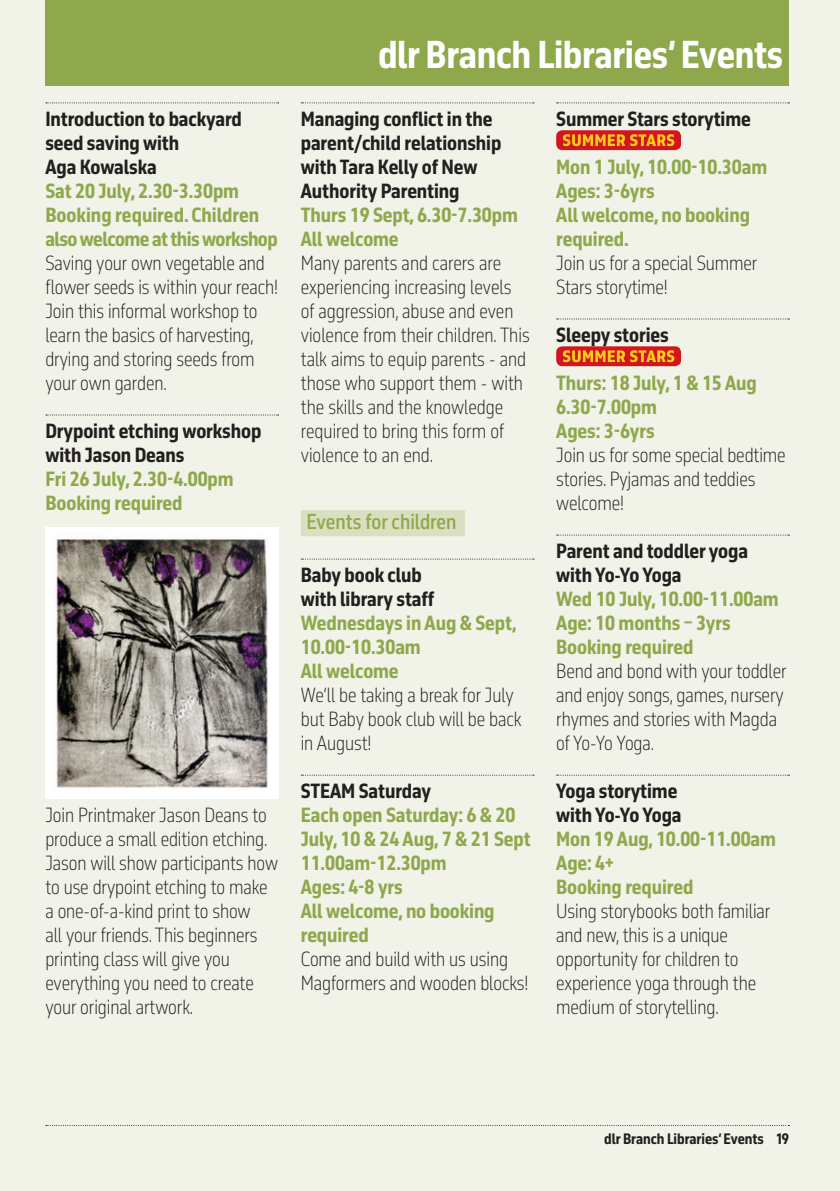
<style>
.page{position:relative;width:840px;height:1191px;background:#fff}
.page>*{position:absolute;margin:0;border:0;box-sizing:border-box;transform-origin:0 0}
.Section_Head{font:36px "November Cond Pro Hea";letter-spacing:-.01em;color:#fff}
.A_Head_BRANCHES_3{font:500 20px "November Cond Pro";color:#8fa84c}
.text{font:300 expanded 19px/24px "November Cond Pro";letter-spacing:-.005em;color:#231f20}
.Bold_Text_BRANCHES{font:19px/24px "November Cond Pro Hea";letter-spacing:-.005em;color:#8fa84c}
.Bold_Text_rule_above{font:19px/24px "November Cond Pro Hea";letter-spacing:-.005em;color:#231f20}
.text-2{font:14px "November Cond Pro Hea";letter-spacing:-.005em;color:#231f20}
.s1{color:#f7943c}
</style>
<div class="page">
<div style="left:0;top:0;width:839px;height:1191px;background:#f1f3e8"></div>
<svg style="left:46px;top:1125px;width:743px;height:1px"></svg>
<div style="left:45px;top:0;width:743px;height:85px;background:#8fa84c"></div>
<img style="left:45px;top:528px;width:233px;height:270px">
<svg style="left:46px;top:102px;width:232px;height:1px"></svg>
<svg style="left:46px;top:414px;width:232px;height:1px"></svg>
<svg style="left:301px;top:102px;width:232px;height:1px"></svg>
<div style="left:300px;top:510px;width:165px;height:26px;background:#d9dfc0"></div>
<svg style="left:301px;top:558px;width:232px;height:1px"></svg>
<svg style="left:301px;top:774px;width:232px;height:1px"></svg>
<svg style="left:556px;top:102px;width:233px;height:1px"></svg>
<svg style="left:556px;top:318px;width:233px;height:1px"></svg>
<svg style="left:556px;top:534px;width:233px;height:1px"></svg>
<svg style="left:556px;top:774px;width:233px;height:1px"></svg>
<div style="left:556px;top:130px;width:124px;height:20px;background:#d2161e;border-radius:6px"></div>
<svg style="left:562px;top:134px;width:112px;height:12px"></svg>
<div style="left:556px;top:346px;width:124px;height:20px;background:#d2161e;border-radius:6px"></div>
<svg style="left:562px;top:350px;width:112px;height:12px"></svg>
<p class="Bold_Text_rule_above" style="left:45px;top:106px;width:198px">Introduction to backyard seed saving with<br>Aga Kowalska</p>
<p class="Bold_Text_BRANCHES" style="left:45px;top:178px;width:195px">Sat 20 July, 2.30-3.30pm</p>
<p class="Bold_Text_BRANCHES" style="left:45px;top:202px;width:234px">Booking required. Children also welcome at this workshop</p>
<p class="text" style="left:45px;top:250px;width:234px">Saving your own vegetable and flower seeds is within your reach!<br>Join this informal workshop to learn the basics of harvesting, drying and storing seeds from your own garden.</p>
<p class="Bold_Text_rule_above" style="left:45px;top:418px;width:217px">Drypoint etching workshop with Jason Deans</p>
<p class="Bold_Text_BRANCHES" style="left:45px;top:466px;width:190px">Fri 26 July, 2.30-4.00pm</p>
<p class="Bold_Text_BRANCHES" style="left:45px;top:490px;width:139px">Booking required</p>
<p class="text" style="left:45px;top:802px;width:234px">Join Printmaker Jason Deans to produce a small edition etching.<br>Jason will show participants how to use drypoint etching to make a one-of-a-kind print to show<br>all your friends. This beginners printing class will give you everything you need to create your original artwork.</p>
<p class="Section_Head" style="left:378px;top:25px;width:406px">dlr Branch Libraries’ Events</p>
<p class="Section_Head" style="left:445px;top:25px;width:323px">dlr LexIcon Exhibition</p>
<p class="Bold_Text_rule_above" style="left:300px;top:106px;width:202px">Managing conflict in the parent/child relationship with Tara Kelly of New<br>Authority Parenting</p>
<p class="Bold_Text_BRANCHES" style="left:300px;top:202px;width:218px">Thurs 19 Sept, 6.30-7.30pm</p>
<p class="Bold_Text_BRANCHES" style="left:300px;top:226px;width:99px">All welcome</p>
<p class="text" style="left:300px;top:250px;width:230px">Many parents and carers are experiencing increasing levels of aggression, abuse and even violence from their children. This talk aims to equip parents - and those who support them - with the skills and the knowledge required to bring this form of violence to an end.</p>
<p class="A_Head_BRANCHES_3" style="left:306px;top:506px;width:151px">Events for children</p>
<p class="Bold_Text_rule_above" style="left:300px;top:562px;width:135px">Baby book club with library staff</p>
<p class="Bold_Text_BRANCHES" style="left:300px;top:610px;width:217px">Wednesdays in Aug &amp; Sept,<br>10.00-10.30am</p>
<p class="Bold_Text_BRANCHES" style="left:300px;top:658px;width:99px">All welcome</p>
<p class="text" style="left:300px;top:682px;width:222px">We’ll be taking a break for July but Baby book club will be back in August!</p>
<p class="Bold_Text_rule_above" style="left:300px;top:778px;width:132px">STEAM Saturday</p>
<p class="Bold_Text_BRANCHES" style="left:300px;top:802px;width:231px">Each open Saturday: 6 &amp; 20<br>July, 10 &amp; 24 Aug, 7 &amp; 21 Sept</p>
<p class="Bold_Text_BRANCHES" style="left:300px;top:850px;width:147px">11.00am-12.30pm</p>
<p class="Bold_Text_BRANCHES" style="left:300px;top:874px;width:103px">Ages: 4-8 yrs</p>
<p class="Bold_Text_BRANCHES" style="left:300px;top:898px;width:195px">All welcome, no booking required</p>
<p class="text" style="left:300px;top:946px;width:229px">Come and build with us using<br>Magformers and wooden blocks!</p>
<p class="Bold_Text_rule_above" style="left:556px;top:106px;width:196px">Summer Stars storytime</p>
<p class="Bold_Text_BRANCHES" style="left:556px;top:154px;width:212px">Mon 1 July, 10.00-10.30am</p>
<p class="Bold_Text_BRANCHES" style="left:556px;top:178px;width:100px">Ages: 3-6yrs</p>
<p class="Bold_Text_BRANCHES" style="left:556px;top:202px;width:195px">All welcome, no booking required.</p>
<p class="text" style="left:556px;top:250px;width:203px">Join us for a special Summer<br>Stars storytime!</p>
<p class="Bold_Text_rule_above" style="left:556px;top:322px;width:114px">Sleepy stories</p>
<p class="Bold_Text_BRANCHES" style="left:556px;top:370px;width:202px">Thurs: 18 July, 1 &amp; 15 Aug</p>
<p class="Bold_Text_BRANCHES" style="left:556px;top:394px;width:102px">6.30-7.00pm</p>
<p class="Bold_Text_BRANCHES" style="left:556px;top:418px;width:100px">Ages: 3-6yrs</p>
<p class="text" style="left:556px;top:442px;width:231px">Join us for some special bedtime stories. Pyjamas and teddies welcome!</p>
<p class="Bold_Text_rule_above" style="left:556px;top:538px;width:193px">Parent and toddler yoga with Yo-Yo Yoga</p>
<p class="Bold_Text_BRANCHES" style="left:556px;top:586px;width:224px">Wed 10 July, 10.00-11.00am</p>
<p class="Bold_Text_BRANCHES" style="left:556px;top:610px;width:176px">Age: 10 months – 3yrs</p>
<p class="Bold_Text_BRANCHES" style="left:556px;top:634px;width:139px">Booking required</p>
<p class="text" style="left:556px;top:658px;width:232px">Bend and bond with your toddler and enjoy songs, games, nursery rhymes and stories with Magda of Yo-Yo Yoga.</p>
<p class="Bold_Text_rule_above" style="left:556px;top:778px;width:127px">Yoga storytime with Yo-Yo Yoga</p>
<p class="Bold_Text_BRANCHES" style="left:556px;top:826px;width:221px">Mon 19 Aug, 10.00-11.00am</p>
<p class="Bold_Text_BRANCHES" style="left:556px;top:850px;width:59px">Age: 4+</p>
<p class="Bold_Text_BRANCHES" style="left:556px;top:874px;width:139px">Booking required</p>
<p class="text" style="left:556px;top:898px;width:215px">Using storybooks both familiar and new, this is a unique opportunity for children to experience yoga through the medium of storytelling.</p>
<p class="text-2" style="left:604px;top:1127px;width:186px">dlr Branch Libraries’ Events 19</p>
<p class="text-2" style="left:630px;top:1127px;width:128px">dlr LexIcon <span class="s1">Exhibition</span></p>
</div>
